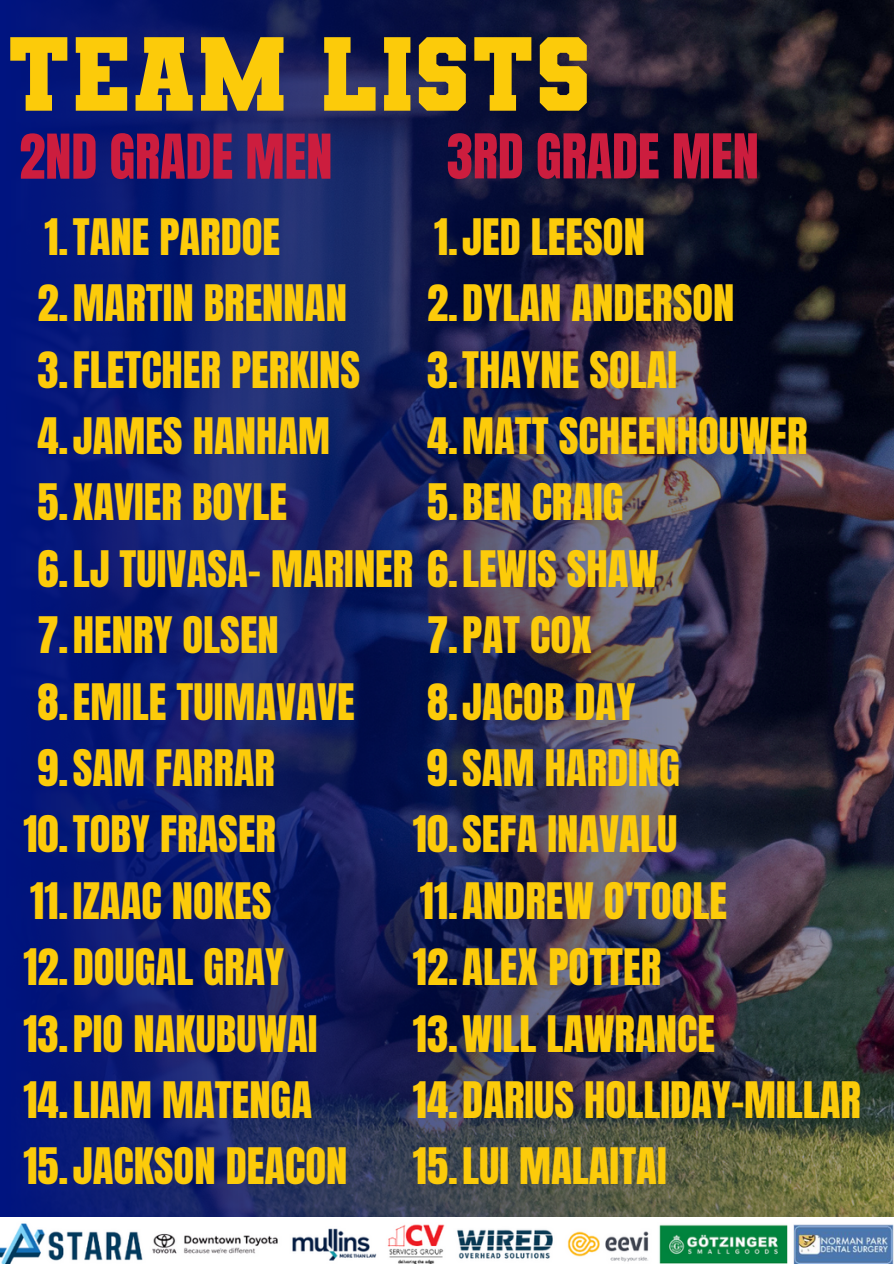
<style>
.page{position:relative;width:894px;height:1264px;background:#fff}
.page>*{position:absolute;margin:0;border:0;box-sizing:border-box;transform-origin:0 0}
.t1{font:700 105px "Varsity Team";color:#fccb0a}
.t2{font:52.5px "Anton";color:#cc1d3e}
.t3{font:42.75px "Anton";color:#fccb0a}
</style>
<div class="page">
<img style="left:0;top:0;width:893px;height:1216px">
<img style="left:0;top:1216px;width:893px;height:47px">
<p class="t1" style="left:6px;top:17px;width:586px">TEAM LISTS</p>
<h1 class="t2" style="left:19px;top:119px;width:314px">2ND GRADE MEN</h1>
<h2 class="t3" style="left:44px;top:206px;width:237px">1.TANE PARDOE</h2>
<h2 class="t3" style="left:37px;top:272px;width:311px">2.MARTIN BRENNAN</h2>
<p class="t3" style="left:37px;top:339px;width:324px">3.FLETCHER PERKINS</p>
<p class="t3" style="left:37px;top:405px;width:294px">4.JAMES HANHAM</p>
<p class="t3" style="left:37px;top:471px;width:251px">5.XAVIER BOYLE</p>
<p class="t3" style="left:37px;top:538px;width:623px">6.LJ TUIVASA- MARINER 6.LEWIS SHAW</p>
<p class="t3" style="left:37px;top:604px;width:243px">7.HENRY OLSEN</p>
<p class="t3" style="left:37px;top:671px;width:318px">8.EMILE TUIMAVAVE</p>
<p class="t3" style="left:37px;top:737px;width:239px">9.SAM FARRAR</p>
<p class="t3" style="left:23px;top:803px;width:254px">10.TOBY FRASER</p>
<p class="t3" style="left:30px;top:870px;width:242px">11.IZAAC NOKES</p>
<p class="t3" style="left:23px;top:936px;width:262px">12.DOUGAL GRAY</p>
<p class="t3" style="left:23px;top:1002px;width:296px">13.PIO NAKUBUWAI</p>
<p class="t3" style="left:23px;top:1069px;width:290px">14.LIAM MATENGA</p>
<p class="t3" style="left:23px;top:1135px;width:325px">15.JACKSON DEACON</p>
<p class="t2" style="left:446px;top:119px;width:313px">3RD GRADE MEN</p>
<p class="t3" style="left:434px;top:206px;width:212px">1.JED LEESON</p>
<p class="t3" style="left:427px;top:272px;width:309px">2.DYLAN ANDERSON</p>
<p class="t3" style="left:427px;top:339px;width:252px">3.THAYNE SOLAI</p>
<p class="t3" style="left:427px;top:405px;width:382px">4.MATT SCHEENHOUWER</p>
<p class="t3" style="left:427px;top:471px;width:198px">5.BEN CRAIG</p>
<p class="t3" style="left:427px;top:604px;width:166px">7.PAT COX</p>
<p class="t3" style="left:427px;top:671px;width:210px">8.JACOB DAY</p>
<p class="t3" style="left:426px;top:737px;width:255px">9.SAM HARDING</p>
<p class="t3" style="left:413px;top:803px;width:266px">10.SEFA INAVALU</p>
<p class="t3" style="left:420px;top:870px;width:308px">11.ANDREW O'TOOLE</p>
<p class="t3" style="left:413px;top:936px;width:250px">12.ALEX POTTER</p>
<p class="t3" style="left:413px;top:1002px;width:303px">13.WILL LAWRANCE</p>
<p class="t3" style="left:413px;top:1069px;width:449px">14.DARIUS HOLLIDAY-MILLAR</p>
<p class="t3" style="left:413px;top:1135px;width:255px">15.LUI MALAITAI</p>
</div>
